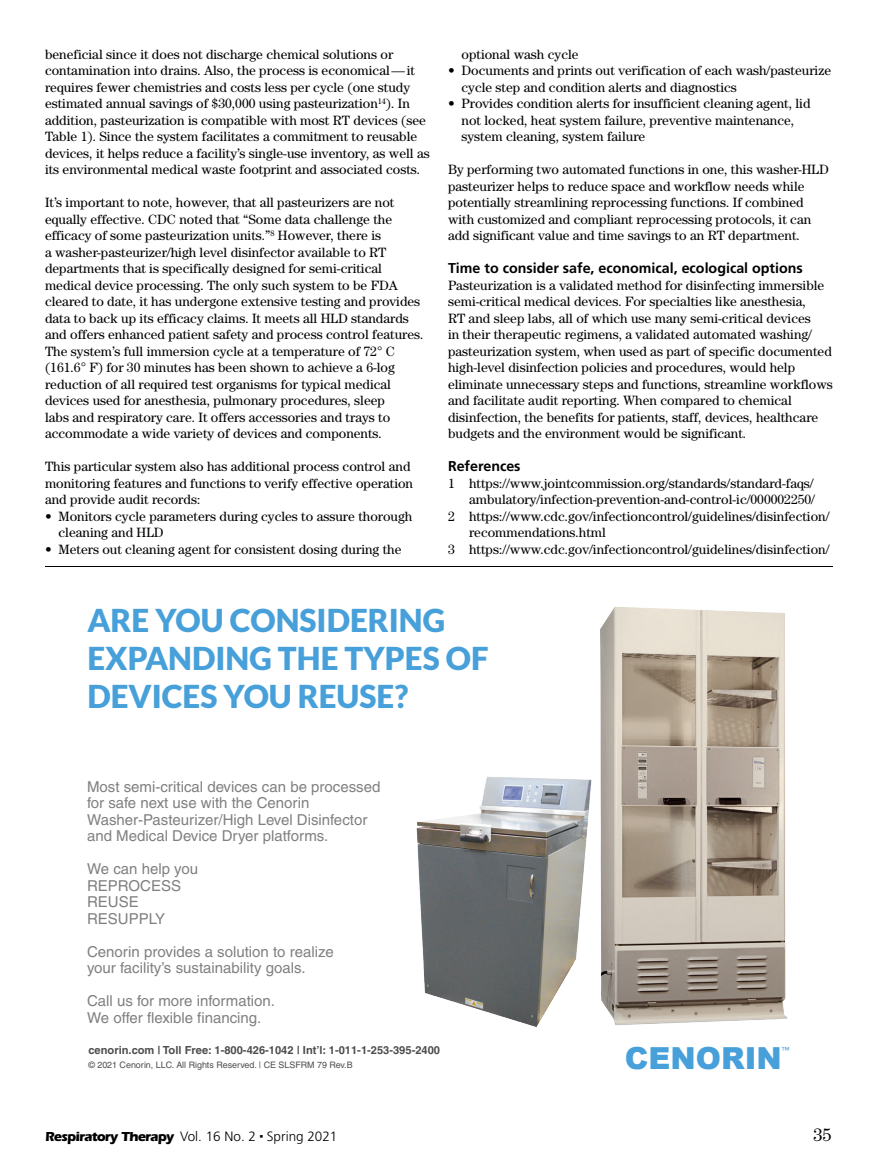
<style>
.page{position:relative;width:878px;height:1175px;background:#fff}
.page>*{position:absolute;margin:0;border:0;box-sizing:border-box;transform-origin:0 0}
.t1{font:900 31.5px/38px "Lato";color:#47a0d9}
.t2{font:900 30.3px "Arial";color:#47a0d9}
.t3{font:18px "Century Std";color:#000}
.t4{font:15px/16.5px "Helvetica";color:#818080}
.NUM2_Title_Subhead_L{font:700 14.25px "Frutiger LT Std";color:#000}
.bullet_1{font:13.5px/16.5px "Century Std";color:#000}
.References{font:13.5px/16.5px "Century Std";color:#000;text-align:right}
.t5{font:300 13.5px "Frutiger LT Std";color:#000}
.t6{font:700 11.1px "Helvetica";color:#4d4d4e}
.t7{font:8.85px "Helvetica";color:#4d4d4e}
.t8{font:8.4px "Helvetica";color:#47a0d9}
.s1{font-family:"ITC Eras Std";font-weight:700}
</style>
<div class="page">
<img style="left:533px;top:606px;width:255px;height:421px">
<img style="left:416px;top:770px;width:183px;height:256px">
<hr style="left:45px;top:566px;width:787px;height:1px;background:#000">
<p class="bullet_1" style="left:45px;top:45px;width:386px">beneficial since it does not discharge chemical solutions or contamination into drains. Also, the process is economical—it requires fewer chemistries and costs less per cycle (one study estimated annual savings of $30,000 using pasteurization<sup>14</sup>). In addition, pasteurization is compatible with most RT devices (see Table 1). Since the system facilitates a commitment to reusable devices, it helps reduce a facility’s single-use inventory, as well as its environmental medical waste footprint and associated costs.</p>
<p class="bullet_1" style="left:45px;top:194px;width:380px">It’s important to note, however, that all pasteurizers are not equally effective. CDC noted that “Some data challenge the efficacy of some pasteurization units.”<sup>8</sup> However, there is<br>a washer-pasteurizer/high level disinfector available to RT departments that is specifically designed for semi-critical medical device processing. The only such system to be FDA cleared to date, it has undergone extensive testing and provides data to back up its efficacy claims. It meets all HLD standards and offers enhanced patient safety and process control features.<br>The system’s full immersion cycle at a temperature of 72° C (161.6° F) for 30 minutes has been shown to achieve a 6-log reduction of all required test organisms for typical medical devices used for anesthesia, pulmonary procedures, sleep<br>labs and respiratory care. It offers accessories and trays to accommodate a wide variety of devices and components.</p>
<p class="bullet_1" style="left:45px;top:458px;width:369px">This particular system also has additional process control and monitoring features and functions to verify effective operation and provide audit records:</p>
<p class="bullet_1" style="left:58px;top:507px;width:355px;text-indent:-14px">• Monitors cycle parameters during cycles to assure thorough cleaning and HLD</p>
<p class="bullet_1" style="left:45px;top:540px;width:358px">• Meters out cleaning agent for consistent dosing during the</p>
<p class="bullet_1" style="left:461px;top:45px;width:119px">optional wash cycle</p>
<p class="bullet_1" style="left:461px;top:62px;width:371px;text-indent:-14px">• Documents and prints out verification of each wash/pasteurize cycle step and condition alerts and diagnostics</p>
<p class="bullet_1" style="left:461px;top:95px;width:350px;text-indent:-14px">• Provides condition alerts for insufficient cleaning agent, lid not locked, heat system failure, preventive maintenance, system cleaning, system failure</p>
<p class="bullet_1" style="left:448px;top:161px;width:382px">By performing two automated functions in one, this washer-HLD pasteurizer helps to reduce space and workflow needs while potentially streamlining reprocessing functions. If combined with customized and compliant reprocessing protocols, it can add significant value and time savings to an RT department.</p>
<p class="NUM2_Title_Subhead_L" style="left:448px;top:260px;width:356px">Time to consider safe, economical, ecological options</p>
<p class="bullet_1" style="left:448px;top:276px;width:386px">Pasteurization is a validated method for disinfecting immersible semi-critical medical devices. For specialties like anesthesia,<br>RT and sleep labs, all of which use many semi-critical devices<br>in their therapeutic regimens, a validated automated washing/ pasteurization system, when used as part of specific documented high-level disinfection policies and procedures, would help eliminate unnecessary steps and functions, streamline workflows and facilitate audit reporting. When compared to chemical disinfection, the benefits for patients, staff, devices, healthcare budgets and the environment would be significant.</p>
<p class="NUM2_Title_Subhead_L" style="left:448px;top:458px;width:74px">References</p>
<p class="References" style="left:448px;top:474px;width:368px">1 https://www.jointcommission.org/standards/standard-faqs/ ambulatory/infection-prevention-and-control-ic/000002250/</p>
<p class="References" style="left:469px;top:507px;width:362px;text-align:left;text-indent:-21px">2 https://www.cdc.gov/infectioncontrol/guidelines/disinfection/ recommendations.html</p>
<p class="References" style="left:448px;top:540px;width:383px">3 https://www.cdc.gov/infectioncontrol/guidelines/disinfection/</p>
<p class="t1" style="left:87px;top:601px;width:402px">ARE YOU CONSIDERING<br>EXPANDING THE TYPES OF<br>DEVICES YOU REUSE?</p>
<p class="t4" style="left:87px;top:778px;width:295px">Most semi-critical devices can be processed for safe next use with the Cenorin Washer-Pasteurizer/High Level Disinfector and Medical Device Dryer platforms.</p>
<p class="t4" style="left:87px;top:860px;width:112px">We can help you<br>REPROCESS<br>REUSE<br>RESUPPLY</p>
<p class="t4" style="left:87px;top:943px;width:248px">Cenorin provides a solution to realize your facility’s sustainability goals.</p>
<p class="t4" style="left:87px;top:992px;width:189px">Call us for more information.<br>We offer flexible financing.</p>
<p class="t6" style="left:88px;top:1043px;width:353px">cenorin.com | Toll Free: 1-800-426-1042 | Int’l: 1-011-1-253-395-2400</p>
<p class="t7" style="left:88px;top:1060px;width:266px">© 2021 Cenorin, LLC. All Rights Reserved. | CE SLSFRM 79 Rev.B</p>
<p class="t2" style="left:625px;top:1036px;width:158px">CENORIN</p>
<p class="t8" style="left:781px;top:1045px;width:10px">™</p>
<p class="t5" style="left:45px;top:1128px;width:294px"><span class="s1">Respiratory Therapy</span> Vol. 16 No. 2 ■ Spring 2021</p>
<h3 class="t3" style="left:813px;top:1124px;width:19px">35</h3>
</div>
